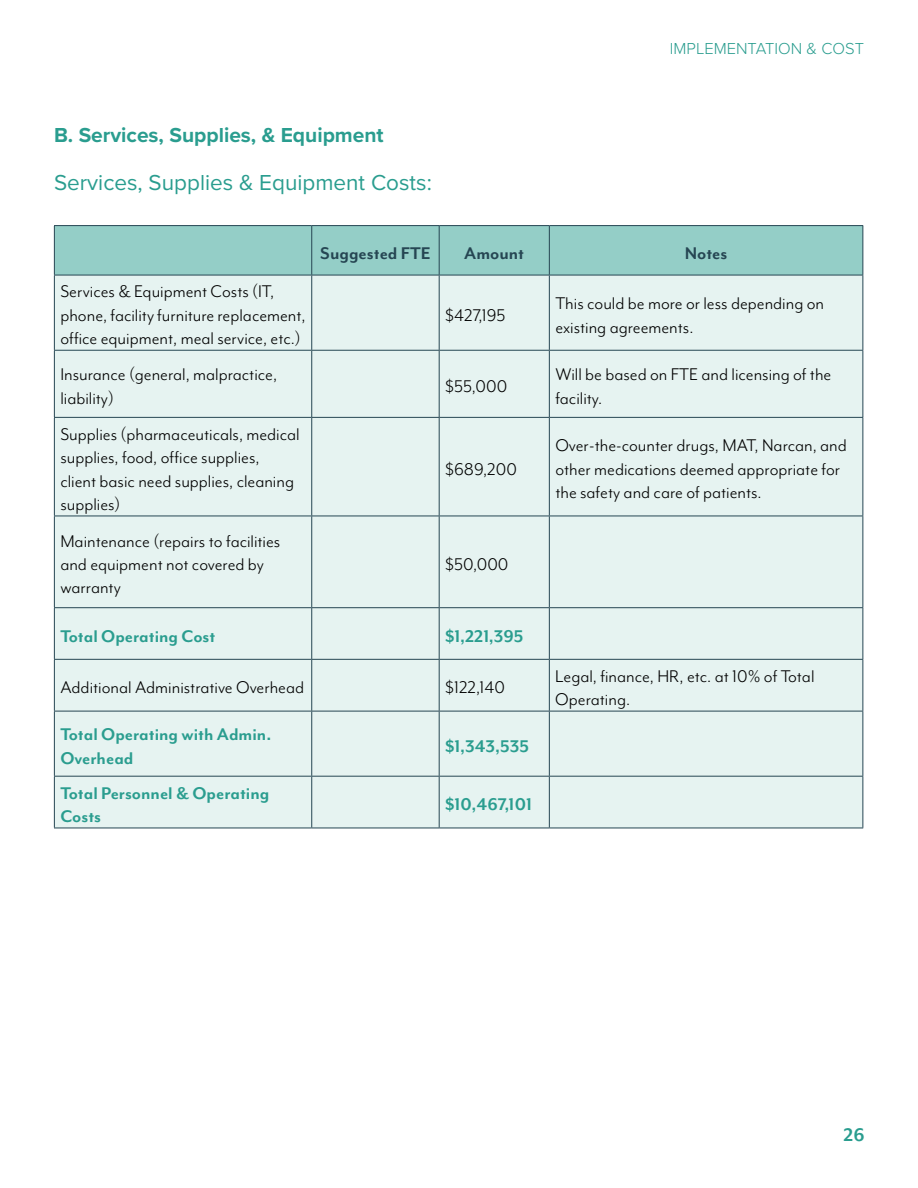
<style>
.page{position:relative;width:918px;height:1188px;background:#fff}
.page>*{position:absolute;margin:0;border:0;box-sizing:border-box;transform-origin:0 0}
.t1{font:22.5px "Proxima Nova";color:#2a9d8f}
.t2{font:700 21px "Proxima Nova";color:#2a9d8f}
.t3{font:700 21px "Mr Eaves Mod OT";color:#2a9d8f}
.t4{font:19.5px/23.4px "Mr Eaves Mod OT";color:#000}
.t5{font:700 19.5px/23.4px "Mr Eaves Mod OT";color:#2a9d8f}
.t6{font:700 19.5px "Mr Eaves Mod OT";color:#264653}
.t7{font:300 16.5px "Proxima Nova";color:#2a9d8f}
</style>
<div class="page">
<div style="left:55px;top:226px;width:807px;height:49px;background:#94cec7"></div>
<div style="left:55px;top:276px;width:807px;height:552px;background:#e6f3f1"></div>
<hr style="left:54px;top:275px;width:1px;height:75px;background:#264653">
<hr style="left:311px;top:275px;width:1px;height:75px;background:#264653">
<hr style="left:439px;top:275px;width:1px;height:75px;background:#264653">
<hr style="left:549px;top:275px;width:1px;height:75px;background:#264653">
<hr style="left:862px;top:275px;width:1px;height:75px;background:#264653">
<hr style="left:54px;top:350px;width:258px;height:1px;background:#264653">
<hr style="left:54px;top:351px;width:1px;height:66px;background:#264653">
<hr style="left:312px;top:350px;width:127px;height:1px;background:#264653">
<hr style="left:311px;top:351px;width:1px;height:66px;background:#264653">
<hr style="left:439px;top:350px;width:110px;height:1px;background:#264653">
<hr style="left:439px;top:351px;width:1px;height:66px;background:#264653">
<hr style="left:549px;top:350px;width:314px;height:1px;background:#264653">
<hr style="left:549px;top:351px;width:1px;height:66px;background:#264653">
<hr style="left:862px;top:351px;width:1px;height:66px;background:#264653">
<hr style="left:54px;top:417px;width:258px;height:1px;background:#264653">
<hr style="left:54px;top:418px;width:1px;height:98px;background:#264653">
<hr style="left:312px;top:417px;width:127px;height:1px;background:#264653">
<hr style="left:311px;top:418px;width:1px;height:98px;background:#264653">
<hr style="left:439px;top:417px;width:110px;height:1px;background:#264653">
<hr style="left:439px;top:418px;width:1px;height:98px;background:#264653">
<hr style="left:549px;top:417px;width:314px;height:1px;background:#264653">
<hr style="left:549px;top:418px;width:1px;height:98px;background:#264653">
<hr style="left:862px;top:418px;width:1px;height:98px;background:#264653">
<hr style="left:54px;top:516px;width:258px;height:1px;background:#264653">
<hr style="left:54px;top:516px;width:1px;height:91px;background:#264653">
<hr style="left:312px;top:516px;width:127px;height:1px;background:#264653">
<hr style="left:311px;top:516px;width:1px;height:91px;background:#264653">
<hr style="left:439px;top:516px;width:110px;height:1px;background:#264653">
<hr style="left:439px;top:516px;width:1px;height:91px;background:#264653">
<hr style="left:549px;top:516px;width:314px;height:1px;background:#264653">
<hr style="left:549px;top:516px;width:1px;height:91px;background:#264653">
<hr style="left:862px;top:516px;width:1px;height:91px;background:#264653">
<hr style="left:54px;top:607px;width:258px;height:1px;background:#264653">
<hr style="left:54px;top:608px;width:1px;height:51px;background:#264653">
<hr style="left:312px;top:607px;width:127px;height:1px;background:#264653">
<hr style="left:311px;top:608px;width:1px;height:51px;background:#264653">
<hr style="left:439px;top:607px;width:110px;height:1px;background:#264653">
<hr style="left:439px;top:608px;width:1px;height:51px;background:#264653">
<hr style="left:549px;top:607px;width:314px;height:1px;background:#264653">
<hr style="left:549px;top:608px;width:1px;height:51px;background:#264653">
<hr style="left:862px;top:608px;width:1px;height:51px;background:#264653">
<hr style="left:54px;top:659px;width:258px;height:1px;background:#264653">
<hr style="left:54px;top:660px;width:1px;height:51px;background:#264653">
<hr style="left:312px;top:659px;width:127px;height:1px;background:#264653">
<hr style="left:311px;top:660px;width:1px;height:51px;background:#264653">
<hr style="left:439px;top:659px;width:110px;height:1px;background:#264653">
<hr style="left:439px;top:660px;width:1px;height:51px;background:#264653">
<hr style="left:549px;top:659px;width:314px;height:1px;background:#264653">
<hr style="left:549px;top:660px;width:1px;height:51px;background:#264653">
<hr style="left:862px;top:660px;width:1px;height:51px;background:#264653">
<hr style="left:54px;top:711px;width:258px;height:1px;background:#264653">
<hr style="left:54px;top:711px;width:1px;height:65px;background:#264653">
<hr style="left:312px;top:711px;width:127px;height:1px;background:#264653">
<hr style="left:311px;top:711px;width:1px;height:65px;background:#264653">
<hr style="left:439px;top:711px;width:110px;height:1px;background:#264653">
<hr style="left:439px;top:711px;width:1px;height:65px;background:#264653">
<hr style="left:549px;top:711px;width:314px;height:1px;background:#264653">
<hr style="left:549px;top:711px;width:1px;height:65px;background:#264653">
<hr style="left:862px;top:711px;width:1px;height:65px;background:#264653">
<hr style="left:54px;top:776px;width:258px;height:1px;background:#264653">
<hr style="left:54px;top:777px;width:1px;height:51px;background:#264653">
<hr style="left:312px;top:776px;width:127px;height:1px;background:#264653">
<hr style="left:311px;top:777px;width:1px;height:51px;background:#264653">
<hr style="left:439px;top:776px;width:110px;height:1px;background:#264653">
<hr style="left:439px;top:777px;width:1px;height:51px;background:#264653">
<hr style="left:549px;top:776px;width:314px;height:1px;background:#264653">
<hr style="left:549px;top:777px;width:1px;height:51px;background:#264653">
<hr style="left:862px;top:777px;width:1px;height:51px;background:#264653">
<hr style="left:54px;top:828px;width:258px;height:1px;background:#264653">
<hr style="left:312px;top:828px;width:127px;height:1px;background:#264653">
<hr style="left:439px;top:828px;width:110px;height:1px;background:#264653">
<hr style="left:549px;top:828px;width:314px;height:1px;background:#264653">
<hr style="left:54px;top:225px;width:258px;height:1px;background:#264653">
<hr style="left:54px;top:226px;width:1px;height:49px;background:#264653">
<hr style="left:312px;top:225px;width:127px;height:1px;background:#264653">
<hr style="left:311px;top:226px;width:1px;height:49px;background:#264653">
<hr style="left:439px;top:225px;width:110px;height:1px;background:#264653">
<hr style="left:439px;top:226px;width:1px;height:49px;background:#264653">
<hr style="left:549px;top:225px;width:314px;height:1px;background:#264653">
<hr style="left:549px;top:226px;width:1px;height:49px;background:#264653">
<hr style="left:862px;top:226px;width:1px;height:49px;background:#264653">
<hr style="left:54px;top:275px;width:258px;height:1px;background:#264653">
<hr style="left:312px;top:275px;width:127px;height:1px;background:#264653">
<hr style="left:439px;top:275px;width:110px;height:1px;background:#264653">
<hr style="left:549px;top:275px;width:314px;height:1px;background:#264653">
<p class="t2" style="left:54px;top:119px;width:331px">B. Services, Supplies, &amp; Equipment</p>
<p class="t1" style="left:54px;top:166px;width:379px">Services, Supplies &amp; Equipment Costs:</p>
<p class="t7" style="left:670px;top:36px;width:196px">IMPLEMENTATION &amp; COST</p>
<p class="t4" style="left:60px;top:280px;width:247px">Services &amp; Equipment Costs (IT, phone, facility furniture replacement, office equipment, meal service, etc.)</p>
<p class="t4" style="left:60px;top:363px;width:218px">Insurance (general, malpractice, liability)</p>
<p class="t4" style="left:60px;top:422px;width:241px">Supplies (pharmaceuticals, medical supplies, food, office supplies, client basic need supplies, cleaning supplies)</p>
<p class="t4" style="left:60px;top:529px;width:221px">Maintenance (repairs to facilities and equipment not covered by warranty</p>
<p class="t6" style="left:320px;top:242px;width:112px">Suggested FTE</p>
<p class="t6" style="left:464px;top:242px;width:61px">Amount</p>
<p class="t6" style="left:685px;top:242px;width:44px">Notes</p>
<p class="t4" style="left:445px;top:303px;width:62px">$427,195</p>
<p class="t4" style="left:555px;top:291px;width:270px">This could be more or less depending on existing agreements.</p>
<p class="t4" style="left:445px;top:374px;width:64px">$55,000</p>
<p class="t4" style="left:555px;top:363px;width:278px">Will be based on FTE and licensing of the facility.</p>
<p class="t4" style="left:445px;top:457px;width:73px">$689,200</p>
<p class="t4" style="left:445px;top:552px;width:65px">$50,000</p>
<p class="t4" style="left:555px;top:434px;width:293px">Over-the-counter drugs, MAT, Narcan, and other medications deemed appropriate for the safety and care of patients.</p>
<p class="t5" style="left:60px;top:624px;width:157px">Total Operating Cost</p>
<p class="t5" style="left:445px;top:624px;width:80px">$1,221,395</p>
<p class="t4" style="left:60px;top:676px;width:245px">Additional Administrative Overhead</p>
<p class="t4" style="left:445px;top:676px;width:61px">$122,140</p>
<p class="t4" style="left:555px;top:664px;width:261px">Legal, finance, HR, etc. at 10% of Total<br>Operating.</p>
<p class="t5" style="left:60px;top:722px;width:212px">Total Operating with Admin.<br>Overhead</p>
<p class="t5" style="left:445px;top:734px;width:85px">$1,343,535</p>
<p class="t5" style="left:60px;top:781px;width:211px">Total Personnel &amp; Operating<br>Costs</p>
<p class="t5" style="left:445px;top:792px;width:88px">$10,467,101</p>
<p class="t3" style="left:843px;top:1123px;width:23px">26</p>
</div>
